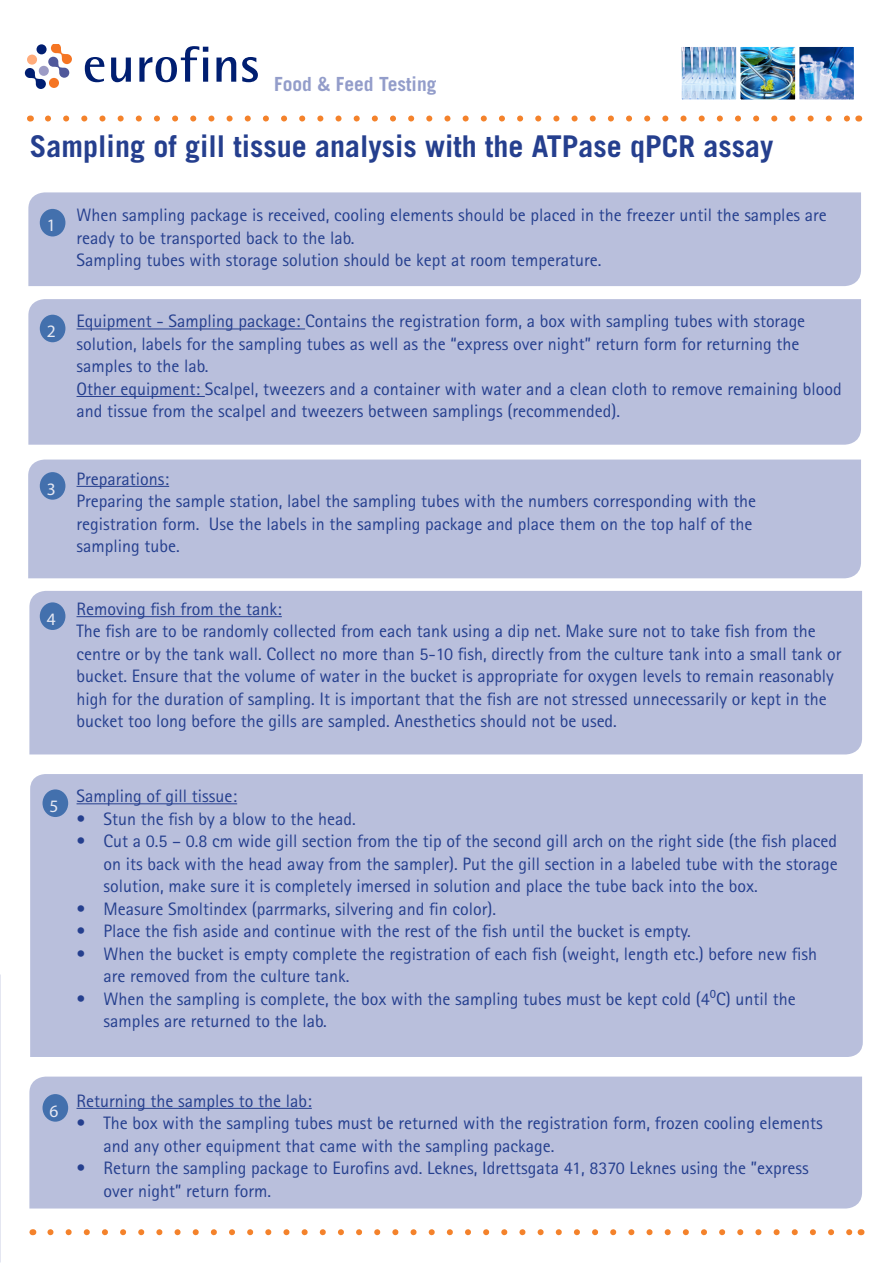
<style>
.page{position:relative;width:893px;height:1263px;background:#fff}
.page>*{position:absolute;margin:0;border:0;box-sizing:border-box;transform-origin:0 0}
.t1{font:700 30px "Trade Gothic LT Std";color:#253f8e}
.t2{font:700 19.5px "Trade Gothic LT Std";color:#939dca}
.t3{font:18px/22.5px "Rotis Sans Serif Std";color:#253f8e}
.t4{font:17.4px "Myriad Pro";color:#fff}
</style>
<div class="page">
<svg style="left:48px;top:116px;width:801px;height:6px"></svg>
<div style="left:30px;top:774px;width:833px;height:283px;background:#b9bfdc"></div>
<div style="left:28px;top:192px;width:833px;height:94px;background:#b9bfdc"></div>
<div style="left:28px;top:299px;width:833px;height:146px;background:#b9bfdc"></div>
<div style="left:28px;top:459px;width:833px;height:119px;background:#b9bfdc"></div>
<div style="left:29px;top:591px;width:833px;height:163px;background:#b9bfdc"></div>
<img style="left:683px;top:48px;width:170px;height:51px">
<div style="left:678px;top:43px;width:62px;height:61px;border:4px solid #fff"></div>
<div style="left:795px;top:43px;width:63px;height:61px;border:4px solid #fff"></div>
<img style="left:741px;top:48px;width:53px;height:51px">
<div style="left:736px;top:43px;width:63px;height:61px;border:4px solid #fff"></div>
<div style="left:40px;top:209px;width:25px;height:27px;background:#4370ad;border-radius:50%"></div>
<svg style="left:25px;top:45px;width:47px;height:44px"></svg>
<div style="left:49px;top:78px;width:10px;height:10px;background:#f57523;border-radius:50%"></div>
<div style="left:27px;top:55px;width:10px;height:10px;background:#ffac7c;border-radius:50%"></div>
<div style="left:37px;top:45px;width:10px;height:9px;background:#001e71;border-radius:50%"></div>
<svg style="left:85px;top:57px;width:19px;height:25px"></svg>
<svg style="left:111px;top:58px;width:20px;height:24px"></svg>
<svg style="left:139px;top:46px;width:69px;height:36px"></svg>
<svg style="left:216px;top:57px;width:20px;height:25px"></svg>
<svg style="left:242px;top:57px;width:16px;height:25px"></svg>
<hr style="left:77px;top:328px;width:228px;height:1px;background:#253f8e">
<hr style="left:77px;top:396px;width:128px;height:1px;background:#253f8e">
<div style="left:40px;top:315px;width:25px;height:27px;background:#4370ad;border-radius:50%"></div>
<hr style="left:77px;top:486px;width:92px;height:1px;background:#253f8e">
<div style="left:40px;top:472px;width:25px;height:28px;background:#4370ad;border-radius:50%"></div>
<hr style="left:77px;top:616px;width:205px;height:1px;background:#253f8e">
<div style="left:40px;top:602px;width:25px;height:28px;background:#4370ad;border-radius:50%"></div>
<div style="left:29px;top:1076px;width:833px;height:132px;background:#b9bfdc"></div>
<hr style="left:77px;top:1108px;width:235px;height:1px;background:#253f8e">
<div style="left:43px;top:789px;width:25px;height:28px;background:#4370ad;border-radius:50%"></div>
<svg style="left:50px;top:1229px;width:802px;height:6px"></svg>
<hr style="left:77px;top:803px;width:160px;height:1px;background:#253f8e">
<div style="left:43px;top:1094px;width:25px;height:28px;background:#4370ad;border-radius:50%"></div>
<p class="t2" style="left:274px;top:72px;width:164px">Food &amp; Feed Testing</p>
<p class="t1" style="left:30px;top:128px;width:745px">Sampling of gill tissue analysis with the ATPase qPCR assay</p>
<p class="t4" style="left:47px;top:215px;width:10px">1</p>
<p class="t4" style="left:47px;top:321px;width:10px">2</p>
<p class="t4" style="left:47px;top:478px;width:10px">3</p>
<p class="t4" style="left:47px;top:608px;width:10px">4</p>
<p class="t3" style="left:77px;top:204px;width:752px">When sampling package is received, cooling elements should be placed in the freezer until the samples are ready to be transported back to the lab.</p>
<p class="t3" style="left:77px;top:249px;width:526px">Sampling tubes with storage solution should be kept at room temperature.</p>
<p class="t3" style="left:77px;top:310px;width:767px">Equipment - Sampling package: Contains the registration form, a box with sampling tubes with storage solution, labels for the sampling tubes as well as the “express over night” return form for returning the samples to the lab.<br>Other equipment: Scalpel, tweezers and a container with water and a clean cloth to remove remaining blood and tissue from the scalpel and tweezers between samplings (recommended).</p>
<p class="t3" style="left:77px;top:467px;width:94px">Preparations:</p>
<p class="t3" style="left:77px;top:490px;width:681px">Preparing the sample station, label the sampling tubes with the numbers corresponding with the registration form. Use the labels in the sampling package and place them on the top half of the sampling tube.</p>
<p class="t3" style="left:77px;top:598px;width:766px">Removing fish from the tank:<br>The fish are to be randomly collected from each tank using a dip net. Make sure not to take fish from the centre or by the tank wall. Collect no more than 5-10 fish, directly from the culture tank into a small tank or bucket. Ensure that the volume of water in the bucket is appropriate for oxygen levels to remain reasonably high for the duration of sampling. It is important that the fish are not stressed unnecessarily or kept in the bucket too long before the gills are sampled. Anesthetics should not be used.</p>
<p class="t4" style="left:50px;top:795px;width:10px">5</p>
<p class="t3" style="left:77px;top:785px;width:162px">Sampling of gill tissue:</p>
<p class="t3" style="left:77px;top:807px;width:281px">• Stun the fish by a blow to the head.</p>
<p class="t3" style="left:104px;top:830px;width:736px;text-align:justify;text-indent:-27px">• Cut a 0.5 – 0.8 cm wide gill section from the tip of the second gill arch on the right side (the fish placed on its back with the head away from the sampler). Put the gill section in a labeled tube with the storage solution, make sure it is completely imersed in solution and place the tube back into the box.</p>
<p class="t3" style="left:77px;top:897px;width:421px">• Measure Smoltindex (parrmarks, silvering and fin color).</p>
<p class="t3" style="left:77px;top:920px;width:616px">• Place the fish aside and continue with the rest of the fish until the bucket is empty.</p>
<p class="t3" style="left:104px;top:942px;width:715px;text-indent:-27px">• When the bucket is empty complete the registration of each fish (weight, length etc.) before new fish are removed from the culture tank.</p>
<p class="t3" style="left:104px;top:987px;width:694px;text-indent:-27px">• When the sampling is complete, the box with the sampling tubes must be kept cold (4⁰C) until the samples are returned to the lab.</p>
<p class="t4" style="left:50px;top:1100px;width:10px">6</p>
<p class="t3" style="left:77px;top:1089px;width:237px">Returning the samples to the lab:</p>
<p class="t3" style="left:104px;top:1112px;width:721px;text-indent:-27px">• The box with the sampling tubes must be returned with the registration form, frozen cooling elements and any other equipment that came with the sampling package.</p>
<p class="t3" style="left:104px;top:1157px;width:707px;text-indent:-27px">• Return the sampling package to Eurofins avd. Leknes, Idrettsgata 41, 8370 Leknes using the ”express over night” return form.</p>
</div>
